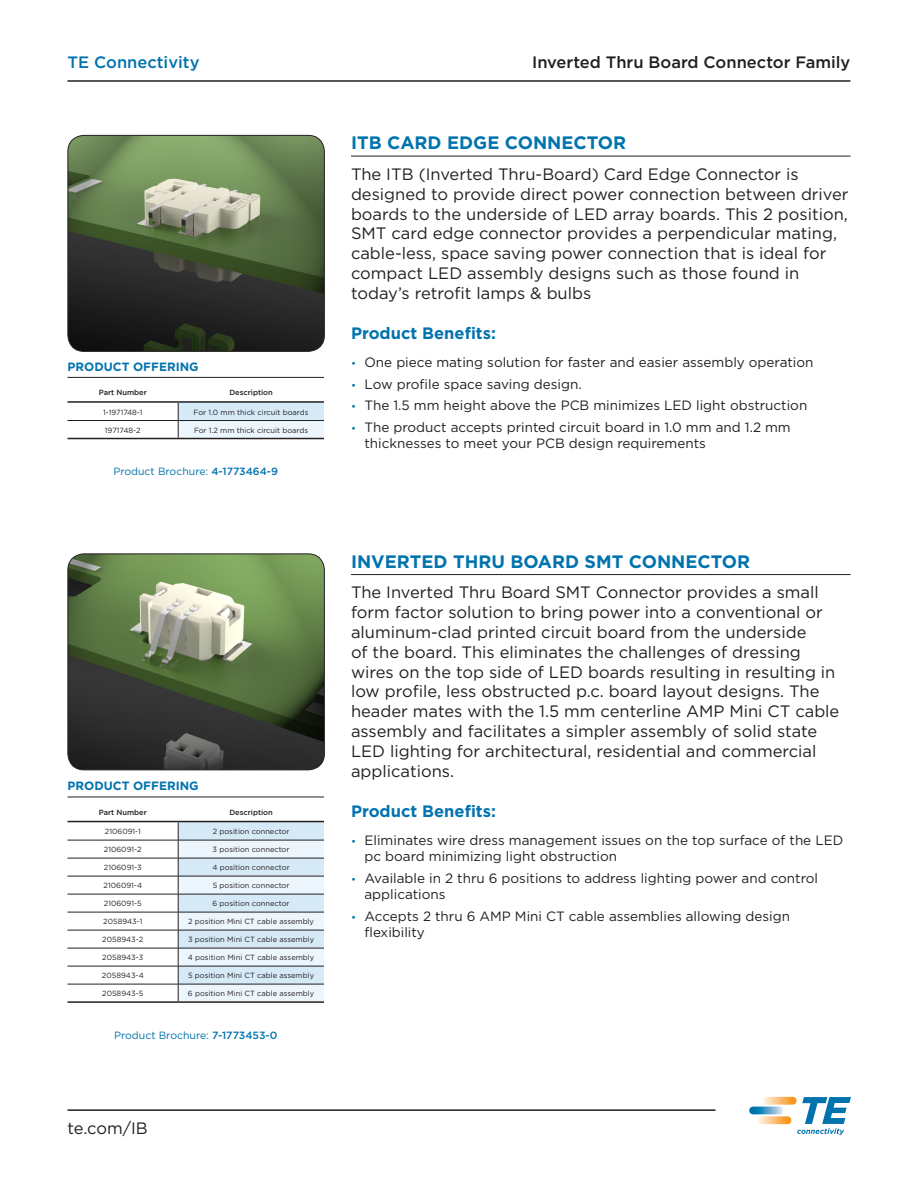
<style>
.page{position:relative;width:918px;height:1188px;background:#fff}
.page>*{position:absolute;margin:0;border:0;box-sizing:border-box;transform-origin:0 0}
.t1{font:700 18px "Gotham";color:#0073ae}
.t2{font:16.5px/19.8px "Gotham";color:#231f20}
.t3{font:500 16.5px "Gotham";color:#231f20}
.t4{font:700 16.5px "Gotham";color:#0073ae}
.t5{font:500 16.5px "Gotham";color:#0073ae}
.t6{font:13.5px/16.2px "Gotham";color:#231f20}
.t7{font:700 12px "Gotham";color:#0073ae}
.t8{font:10.5px "Gotham";color:#0073ae}
.t9{font:7.5px "Gotham";color:#231f20}
.t10{font:500 7.5px "Gotham";color:#231f20}
.s1{font-weight:500}
.s2{font-size:10.5px;color:#0073ae}
</style>
<div class="page">
<svg style="left:762px;top:1097px;width:35px;height:8px"></svg>
<svg style="left:757px;top:1116px;width:34px;height:8px"></svg>
<svg style="left:749px;top:1107px;width:35px;height:7px"></svg>
<svg style="left:797px;top:1097px;width:54px;height:38px"></svg>
<hr style="left:68px;top:80px;width:783px;height:2px;background:#231f20">
<hr style="left:68px;top:1109px;width:647px;height:2px;background:#231f20">
<hr style="left:351px;top:156px;width:500px;height:1px;background:#231f20">
<hr style="left:351px;top:574px;width:500px;height:1px;background:#231f20">
<img style="left:68px;top:135px;width:256px;height:216px">
<div style="left:68px;top:135px;width:257px;height:217px;border:1px solid #231f20;border-radius:16px"></div>
<img style="left:68px;top:554px;width:256px;height:216px">
<div style="left:68px;top:554px;width:257px;height:216px;border:1px solid #231f20;border-radius:16px"></div>
<hr style="left:68px;top:377px;width:256px;height:1px;background:#231f20">
<div style="left:178px;top:402px;width:146px;height:19px;background:#d5e9f7"></div>
<div style="left:178px;top:421px;width:146px;height:18px;background:#edf6fc"></div>
<hr style="left:68px;top:401px;width:110px;height:2px;background:#231f20">
<hr style="left:178px;top:401px;width:146px;height:2px;background:#231f20">
<svg style="left:68px;top:402px;width:111px;height:36px"></svg>
<hr style="left:68px;top:438px;width:110px;height:1px;background:#231f20">
<hr style="left:178px;top:438px;width:146px;height:1px;background:#231f20">
<hr style="left:68px;top:420px;width:110px;height:1px;background:#231f20">
<hr style="left:178px;top:420px;width:146px;height:1px;background:#231f20">
<hr style="left:68px;top:797px;width:256px;height:1px;background:#231f20">
<hr style="left:68px;top:821px;width:110px;height:1px;background:#231f20">
<hr style="left:178px;top:821px;width:146px;height:1px;background:#231f20">
<svg style="left:68px;top:822px;width:256px;height:179px"></svg>
<hr style="left:68px;top:1001px;width:110px;height:2px;background:#231f20">
<hr style="left:178px;top:1001px;width:146px;height:2px;background:#231f20">
<hr style="left:68px;top:840px;width:110px;height:1px;background:#231f20">
<hr style="left:178px;top:840px;width:146px;height:1px;background:#231f20">
<hr style="left:68px;top:858px;width:110px;height:1px;background:#231f20">
<hr style="left:178px;top:858px;width:146px;height:1px;background:#231f20">
<hr style="left:68px;top:876px;width:110px;height:1px;background:#231f20">
<hr style="left:178px;top:876px;width:146px;height:1px;background:#231f20">
<hr style="left:68px;top:894px;width:110px;height:1px;background:#231f20">
<hr style="left:178px;top:894px;width:146px;height:1px;background:#231f20">
<hr style="left:68px;top:912px;width:110px;height:1px;background:#231f20">
<hr style="left:178px;top:912px;width:146px;height:1px;background:#231f20">
<hr style="left:68px;top:930px;width:110px;height:1px;background:#231f20">
<hr style="left:178px;top:930px;width:146px;height:1px;background:#231f20">
<hr style="left:68px;top:948px;width:110px;height:1px;background:#231f20">
<hr style="left:178px;top:948px;width:146px;height:1px;background:#231f20">
<hr style="left:68px;top:966px;width:110px;height:1px;background:#231f20">
<hr style="left:178px;top:966px;width:146px;height:1px;background:#231f20">
<hr style="left:68px;top:984px;width:110px;height:1px;background:#231f20">
<hr style="left:178px;top:984px;width:146px;height:1px;background:#231f20">
<p class="t5" style="left:68px;top:51px;width:134px">TE Connectivity</p>
<p class="t3" style="left:532px;top:51px;width:320px">Inverted Thru Board Connector Family</p>
<p class="t7" style="left:68px;top:359px;width:133px">PRODUCT OFFERING</p>
<p class="t10" style="left:99px;top:388px;width:50px">Part Number</p>
<p class="t10" style="left:229px;top:388px;width:45px">Description</p>
<p class="t9" style="left:103px;top:407px;width:41px">1-1971748-1</p>
<p class="t9" style="left:194px;top:407px;width:116px">For 1.0 mm thick circuit boards</p>
<p class="t9" style="left:105px;top:425px;width:37px">1971748-2</p>
<p class="t9" style="left:194px;top:425px;width:116px">For 1.2 mm thick circuit boards</p>
<p class="t8" style="left:113px;top:465px;width:166px">Product Brochure: <span class="s1">4-1773464-9</span></p>
<p class="t7" style="left:68px;top:778px;width:133px">PRODUCT OFFERING</p>
<p class="t10" style="left:99px;top:807px;width:50px">Part Number</p>
<p class="t10" style="left:229px;top:807px;width:45px">Description</p>
<p class="t9" style="left:105px;top:827px;width:37px">2106091-1</p>
<p class="t9" style="left:213px;top:827px;width:78px">2 position connector</p>
<p class="t9" style="left:104px;top:845px;width:39px">2106091-2</p>
<p class="t9" style="left:213px;top:845px;width:78px">3 position connector</p>
<p class="t9" style="left:104px;top:863px;width:39px">2106091-3</p>
<p class="t9" style="left:212px;top:863px;width:79px">4 position connector</p>
<p class="t9" style="left:104px;top:881px;width:40px">2106091-4</p>
<p class="t9" style="left:213px;top:881px;width:78px">5 position connector</p>
<p class="t9" style="left:104px;top:899px;width:39px">2106091-5</p>
<p class="t9" style="left:213px;top:899px;width:79px">6 position connector</p>
<p class="t9" style="left:103px;top:917px;width:41px">2058943-1</p>
<p class="t9" style="left:188px;top:917px;width:127px">2 position Mini CT cable assembly</p>
<p class="t9" style="left:102px;top:935px;width:43px">2058943-2</p>
<p class="t9" style="left:188px;top:935px;width:128px">3 position Mini CT cable assembly</p>
<p class="t9" style="left:102px;top:953px;width:43px">2058943-3</p>
<p class="t9" style="left:188px;top:953px;width:128px">4 position Mini CT cable assembly</p>
<p class="t9" style="left:102px;top:971px;width:43px">2058943-4</p>
<p class="t9" style="left:188px;top:971px;width:128px">5 position Mini CT cable assembly</p>
<p class="t9" style="left:102px;top:989px;width:43px">2058943-5</p>
<p class="t9" style="left:188px;top:989px;width:128px">6 position Mini CT cable assembly</p>
<p class="t8" style="left:114px;top:1028px;width:165px">Product Brochure: <span class="s1">7-1773453-0</span></p>
<p class="t2" style="left:68px;top:1118px;width:82px">te.com/IB</p>
<p class="t1" style="left:351px;top:131px;width:277px">ITB CARD EDGE CONNECTOR</p>
<p class="t2" style="left:351px;top:164px;width:499px">The ITB (Inverted Thru-Board) Card Edge Connector is designed to provide direct power connection between driver boards to the underside of LED array boards. This 2 position, SMT card edge connector provides a perpendicular mating, cable-less, space saving power connection that is ideal for compact LED assembly designs such as those found in today’s retrofit lamps &amp; bulbs</p>
<p class="t4" style="left:351px;top:322px;width:146px">Product Benefits:</p>
<p class="t6" style="left:351px;top:354px;width:464px"><span class="s2">•</span> One piece mating solution for faster and easier assembly operation</p>
<p class="t6" style="left:351px;top:376px;width:232px"><span class="s2">•</span> Low profile space saving design.</p>
<p class="t6" style="left:351px;top:397px;width:458px"><span class="s2">•</span> The 1.5 mm height above the PCB minimizes LED light obstruction</p>
<p class="t6" style="left:365px;top:419px;width:428px;text-indent:-14px"><span class="s2">•</span> The product accepts printed circuit board in 1.0 mm and 1.2 mm thicknesses to meet your PCB design requirements</p>
<p class="t1" style="left:351px;top:550px;width:401px">INVERTED THRU BOARD SMT CONNECTOR</p>
<p class="t2" style="left:351px;top:582px;width:490px">The Inverted Thru Board SMT Connector provides a small form factor solution to bring power into a conventional or aluminum-clad printed circuit board from the underside<br>of the board. This eliminates the challenges of dressing wires on the top side of LED boards resulting in resulting in low profile, less obstructed p.c. board layout designs. The header mates with the 1.5 mm centerline AMP Mini CT cable assembly and facilitates a simpler assembly of solid state LED lighting for architectural, residential and commercial applications.</p>
<p class="t4" style="left:351px;top:800px;width:146px">Product Benefits:</p>
<p class="t6" style="left:365px;top:832px;width:480px;text-indent:-14px"><span class="s2">•</span> Eliminates wire dress management issues on the top surface of the LED pc board minimizing light obstruction</p>
<p class="t6" style="left:365px;top:870px;width:455px;text-indent:-14px"><span class="s2">•</span> Available in 2 thru 6 positions to address lighting power and control applications</p>
<p class="t6" style="left:365px;top:908px;width:427px;text-indent:-14px"><span class="s2">•</span> Accepts 2 thru 6 AMP Mini CT cable assemblies allowing design flexibility</p>
</div>
